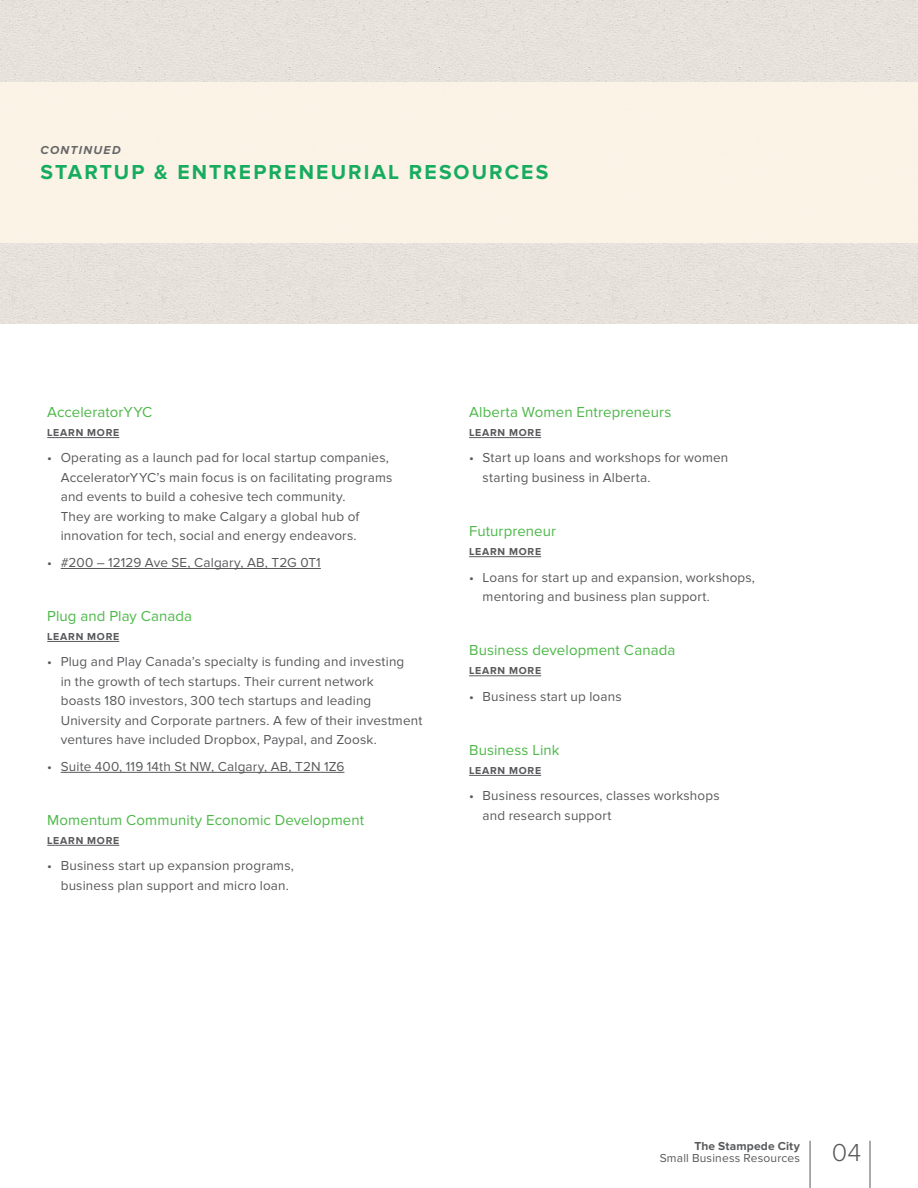
<style>
.page{position:relative;width:918px;height:1188px;background:#fff}
.page>*{position:absolute;margin:0;border:0;box-sizing:border-box;transform-origin:0 0}
.t1{font:300 25.5px "Proxima Nova";color:#58595b}
.t2{font:700 21px "Proxima Nova";letter-spacing:.1em;color:#00a651}
.t3{font:15px "Proxima Nova";letter-spacing:.005em;color:#4db848}
.t4{font:13.5px/19.5px "Proxima Nova";letter-spacing:.01em;color:#58595b}
.t5{font:12px "Proxima Nova";letter-spacing:.015em;color:#58595b}
.t6{font:700 12px "Proxima Nova";letter-spacing:.01em;color:#58595b}
.t7{font:italic 700 12px "Proxima Nova";letter-spacing:.11em;color:#58595b}
.t8{font:700 10.5px "Proxima Nova";letter-spacing:.07em;color:#58595b}
</style>
<div class="page">
<hr style="left:870px;top:1141px;width:1px;height:47px;background:#58595b">
<hr style="left:810px;top:1141px;width:1px;height:47px;background:#58595b">
<hr style="left:47px;top:437px;width:72px;height:1px;background:#58595b">
<hr style="left:61px;top:568px;width:260px;height:1px;background:#58595b">
<hr style="left:47px;top:641px;width:72px;height:1px;background:#58595b">
<hr style="left:61px;top:772px;width:283px;height:1px;background:#58595b">
<hr style="left:47px;top:845px;width:72px;height:1px;background:#58595b">
<hr style="left:469px;top:437px;width:72px;height:1px;background:#58595b">
<hr style="left:469px;top:556px;width:72px;height:1px;background:#58595b">
<hr style="left:469px;top:676px;width:72px;height:1px;background:#58595b">
<hr style="left:469px;top:775px;width:72px;height:1px;background:#58595b">
<div style="left:0;top:0;width:918px;height:324px;background:#e6e2db"></div>
<div style="left:0;top:82px;width:918px;height:160px;background:#fef5e8"></div>
<p class="t7" style="left:40px;top:143px;width:82px">CONTINUED</p>
<h2 class="t2" style="left:40px;top:160px;width:509px">STARTUP &amp; ENTREPRENEURIAL RESOURCES</h2>
<p class="t3" style="left:47px;top:403px;width:107px">AcceleratorYYC</p>
<p class="t8" style="left:47px;top:427px;width:74px">LEARN MORE</p>
<p class="t4" style="left:61px;top:448px;width:333px;text-indent:-14px">• Operating as a launch pad for local startup companies, AcceleratorYYC’s main focus is on facilitating programs and events to build a cohesive tech community.<br>They are working to make Calgary a global hub of innovation for tech, social and energy endeavors.</p>
<p class="t4" style="left:47px;top:553px;width:275px">• #200 – 12129 Ave SE, Calgary, AB, T2G 0T1</p>
<p class="t3" style="left:47px;top:607px;width:146px">Plug and Play Canada</p>
<p class="t8" style="left:47px;top:631px;width:74px">LEARN MORE</p>
<p class="t4" style="left:61px;top:652px;width:363px;text-indent:-14px">• Plug and Play Canada’s specialty is funding and investing<br>in the growth of tech startups. Their current network<br>boasts 180 investors, 300 tech startups and leading University and Corporate partners. A few of their investment ventures have included Dropbox, Paypal, and Zoosk.</p>
<p class="t4" style="left:47px;top:756px;width:299px">• Suite 400, 119 14th St NW, Calgary, AB, T2N 1Z6</p>
<p class="t3" style="left:47px;top:811px;width:319px">Momentum Community Economic Development</p>
<p class="t8" style="left:47px;top:834px;width:74px">LEARN MORE</p>
<p class="t4" style="left:61px;top:856px;width:235px;text-indent:-14px">• Business start up expansion programs, business plan support and micro loan.</p>
<p class="t3" style="left:469px;top:403px;width:204px">Alberta Women Entrepreneurs</p>
<p class="t8" style="left:469px;top:427px;width:74px">LEARN MORE</p>
<p class="t4" style="left:483px;top:448px;width:247px;text-indent:-14px">• Start up loans and workshops for women starting business in Alberta.</p>
<p class="t3" style="left:469px;top:522px;width:88px">Futurpreneur</p>
<p class="t8" style="left:469px;top:546px;width:74px">LEARN MORE</p>
<p class="t4" style="left:483px;top:568px;width:274px;text-indent:-14px">• Loans for start up and expansion, workshops, mentoring and business plan support.</p>
<p class="t3" style="left:469px;top:641px;width:208px">Business development Canada</p>
<p class="t8" style="left:469px;top:665px;width:74px">LEARN MORE</p>
<p class="t4" style="left:469px;top:687px;width:154px">• Business start up loans</p>
<p class="t3" style="left:469px;top:741px;width:92px">Business Link</p>
<p class="t8" style="left:469px;top:764px;width:74px">LEARN MORE</p>
<p class="t4" style="left:483px;top:786px;width:239px;text-indent:-14px">• Business resources, classes workshops and research support</p>
<p class="t6" style="left:694px;top:1139px;width:107px">The Stampede City</p>
<p class="t5" style="left:660px;top:1151px;width:142px">Small Business Resources</p>
<h1 class="t1" style="left:832px;top:1138px;width:31px">04</h1>
</div>
